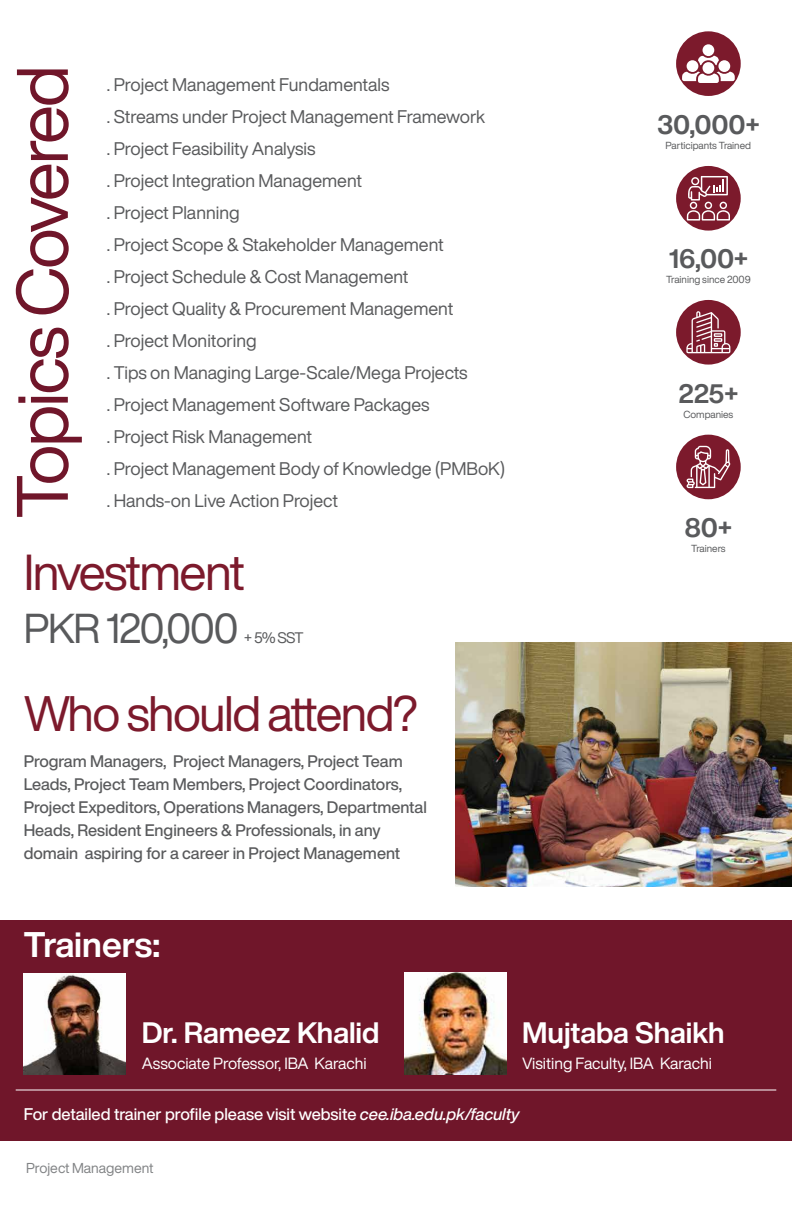
<style>
.page{position:relative;width:792px;height:1224px;background:#fff}
.page>*{position:absolute;margin:0;border:0;box-sizing:border-box;transform-origin:0 0}
.t1{font:49.7px "Helvetica Now Display";letter-spacing:-.035em;color:#7c1a2c}
.t2{font:49px "Helvetica Now Display";letter-spacing:-.03em;color:#7c1a2c}
.t3{font:41.1px "Helvetica Now Display";letter-spacing:-.04em;color:#595a5c}
.t4{font:700 35px "Helvetica Now Display";letter-spacing:-.005em;color:#fff}
.t5{font:700 29.1px "Helvetica Now Display";color:#fff}
.t6{font:700 26.3px "Helvetica Now Display";letter-spacing:-.005em;color:#595a5c}
.t7{font:18px/32px "Helvetica Now Display";color:#595a5c}
.t8{font:500 16.6px "Helvetica Now Display";color:#fff}
.t9{font:500 16.4px/23px "Helvetica Now Display";color:#595a5c}
.t10{font:16px "Helvetica Now Display";color:#fff}
.t11{font:15px "Helvetica Now Display";color:#595a5c}
.t12{font:14.1px "Helvetica Now Display";color:#818385}
.t13{font:10.1px "Helvetica Now Display";color:#595a5c}
.s1{font-family:"Helvetica Now Display Med Ita";font-weight:400}
</style>
<div class="page">
<svg style="left:17px;top:328px;width:65px;height:189px"></svg>
<svg style="left:16px;top:69px;width:53px;height:245px"></svg>
<div style="left:0;top:920px;width:792px;height:220px;background:#70162a"></div>
<img style="left:455px;top:643px;width:337px;height:244px">
<div style="left:676px;top:31px;width:65px;height:65px;background:#7c1a2c;border-radius:50%"></div>
<svg style="left:682px;top:72px;width:53px;height:11px"></svg>
<div style="left:718px;top:60px;width:12px;height:12px;background:#fff;border-radius:50%"></div>
<div style="left:687px;top:60px;width:11px;height:12px;background:#fff;border-radius:50%"></div>
<div style="left:703px;top:62px;width:11px;height:12px;background:#fff;border-radius:50%"></div>
<div style="left:703px;top:44px;width:11px;height:12px;background:#fff;border-radius:50%"></div>
<svg style="left:698px;top:56px;width:21px;height:9px"></svg>
<div style="left:676px;top:166px;width:65px;height:65px;background:#7c1a2c;border-radius:50%"></div>
<svg style="left:687px;top:176px;width:43px;height:45px"></svg>
<div style="left:676px;top:300px;width:65px;height:65px;background:#7c1a2c;border-radius:50%"></div>
<svg style="left:686px;top:311px;width:44px;height:42px"></svg>
<div style="left:676px;top:435px;width:65px;height:64px;background:#7c1a2c;border-radius:50%"></div>
<svg style="left:686px;top:446px;width:44px;height:42px"></svg>
<img style="left:24px;top:974px;width:102px;height:100px">
<img style="left:404px;top:972px;width:102px;height:102px">
<hr style="left:16px;top:1090px;width:760px;height:1px;background:#fff">
<p class="t7" style="left:107px;top:68px;width:400px">. Project Management Fundamentals<br>. Streams under Project Management Framework<br>. Project Feasibility Analysis<br>. Project Integration Management<br>. Project Planning<br>. Project Scope &amp; Stakeholder Management<br>. Project Schedule &amp; Cost Management<br>. Project Quality &amp; Procurement Management<br>. Project Monitoring<br>. Tips on Managing Large-Scale/Mega Projects<br>. Project Management Software Packages<br>. Project Risk Management<br>. Project Management Body of Knowledge (PMBoK) . Hands-on Live Action Project</p>
<h1 class="t1" style="left:24px;top:538px;width:223px">Investment</h1>
<h3 class="t3" style="left:24px;top:600px;width:217px">PKR 120,000</h3>
<p class="t11" style="left:244px;top:627px;width:61px">+ 5% SST</p>
<h2 class="t2" style="left:24px;top:680px;width:396px">Who should attend?</h2>
<p class="t9" style="left:24px;top:749px;width:405px">Program Managers, Project Managers, Project Team Leads, Project Team Members, Project Coordinators, Project Expeditors, Operations Managers, Departmental Heads, Resident Engineers &amp; Professionals, in any domain aspiring for a career in Project Management</p>
<h3 class="t6" style="left:657px;top:107px;width:104px">30,000+</h3>
<p class="t13" style="left:666px;top:138px;width:87px">Participants Trained</p>
<h3 class="t6" style="left:669px;top:241px;width:81px">16,00+</h3>
<p class="t13" style="left:666px;top:272px;width:86px">Training since 2009</p>
<h3 class="t6" style="left:678px;top:375px;width:61px">225+</h3>
<p class="t13" style="left:683px;top:407px;width:51px">Companies</p>
<h3 class="t6" style="left:685px;top:510px;width:49px">80+</h3>
<p class="t13" style="left:691px;top:541px;width:36px">Trainers</p>
<h3 class="t4" style="left:24px;top:920px;width:138px">Trainers:</h3>
<h3 class="t5" style="left:142px;top:1013px;width:239px">Dr. Rameez Khalid</h3>
<p class="t10" style="left:142px;top:1052px;width:226px">Associate Professor, IBA Karachi</p>
<h3 class="t5" style="left:522px;top:1013px;width:204px">Mujtaba Shaikh</h3>
<p class="t10" style="left:522px;top:1052px;width:191px">Visiting Faculty, IBA Karachi</p>
<p class="t8" style="left:24px;top:1103px;width:497px">For detailed trainer profile please visit website <span class="s1">cee.iba.edu.pk/faculty</span></p>
<p class="t12" style="left:26px;top:1158px;width:129px">Project Management</p>
</div>
